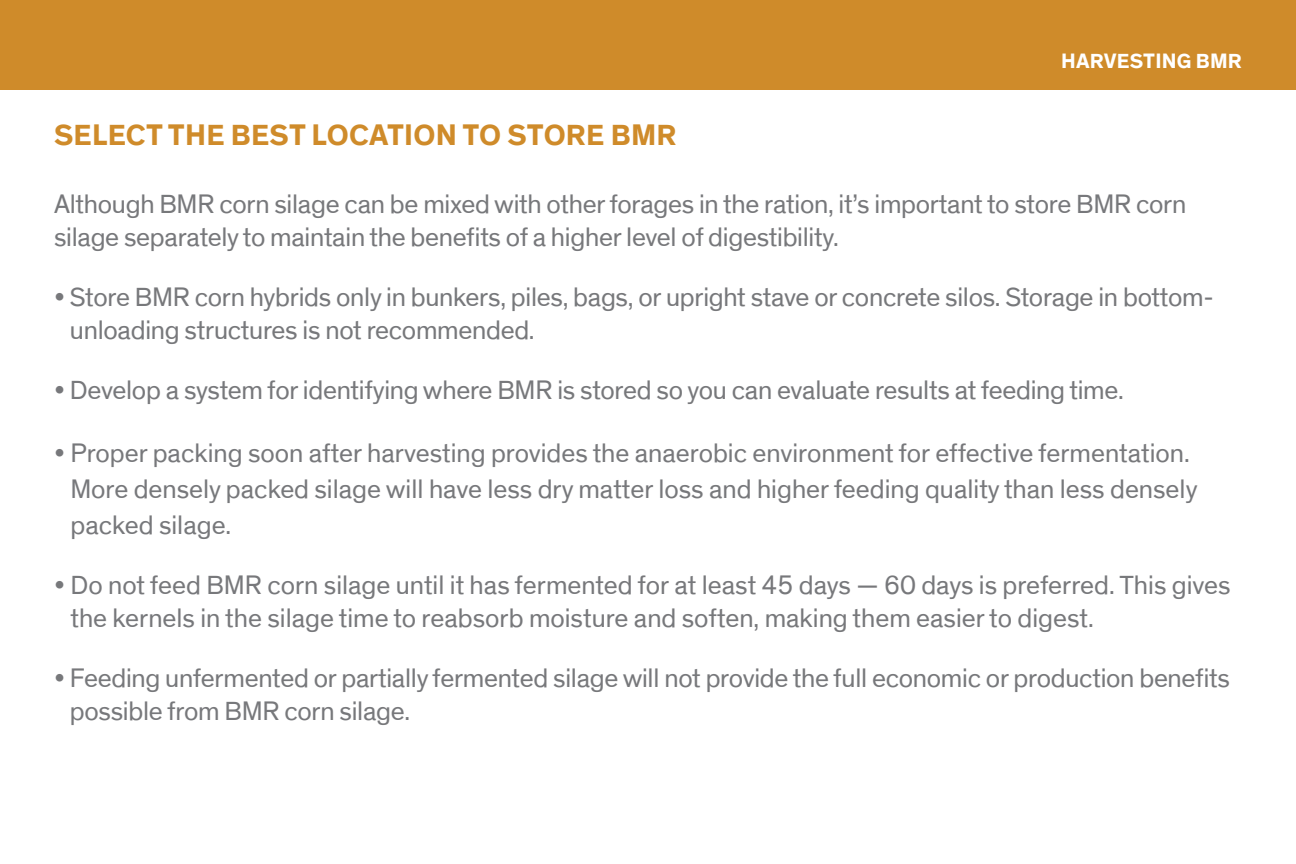
<style>
.page{position:relative;width:1296px;height:864px;background:#fff}
.page>*{position:absolute;margin:0;border:0;box-sizing:border-box;transform-origin:0 0}
.t1{font:700 30px "Dow Corporate";letter-spacing:.01em;color:#cf8b2a}
.t2{font:27px/33px "Dow Corporate";letter-spacing:-.01em;color:#77787b}
.t3{font:700 21px "Dow Corporate";letter-spacing:.01em;color:#fff}
</style>
<div class="page">
<div style="left:0;top:0;width:1296px;height:90px;background:#cf8b2a"></div>
<p class="t1" style="left:54px;top:116px;width:624px">SELECT THE BEST LOCATION TO STORE BMR</p>
<p class="t3" style="left:1061px;top:48px;width:182px">HARVESTING BMR</p>
<p class="t2" style="left:54px;top:188px;width:1134px">Although BMR corn silage can be mixed with other forages in the ration, it’s important to store BMR corn silage separately to maintain the benefits of a higher level of digestibility.</p>
<p class="t2" style="left:70px;top:281px;width:1145px;text-indent:-16px">• Store BMR corn hybrids only in bunkers, piles, bags, or upright stave or concrete silos. Storage in bottom&shy;unloading structures is not recommended.</p>
<p class="t2" style="left:54px;top:374px;width:1071px">• Develop a system for identifying where BMR is stored so you can evaluate results at feeding time.</p>
<p class="t2" style="left:70px;top:436px;width:1129px;line-height:36px;text-indent:-16px">• Proper packing soon after harvesting provides the anaerobic environment for effective fermentation.<br>More densely packed silage will have less dry matter loss and higher feeding quality than less densely packed silage.</p>
<p class="t2" style="left:70px;top:569px;width:1162px;text-indent:-16px">• Do not feed BMR corn silage until it has fermented for at least 45 days — 60 days is preferred. This gives the kernels in the silage time to reabsorb moisture and soften, making them easier to digest.</p>
<p class="t2" style="left:70px;top:662px;width:1161px;text-indent:-16px">• Feeding unfermented or partially fermented silage will not provide the full economic or production benefits possible from BMR corn silage.</p>
</div>
